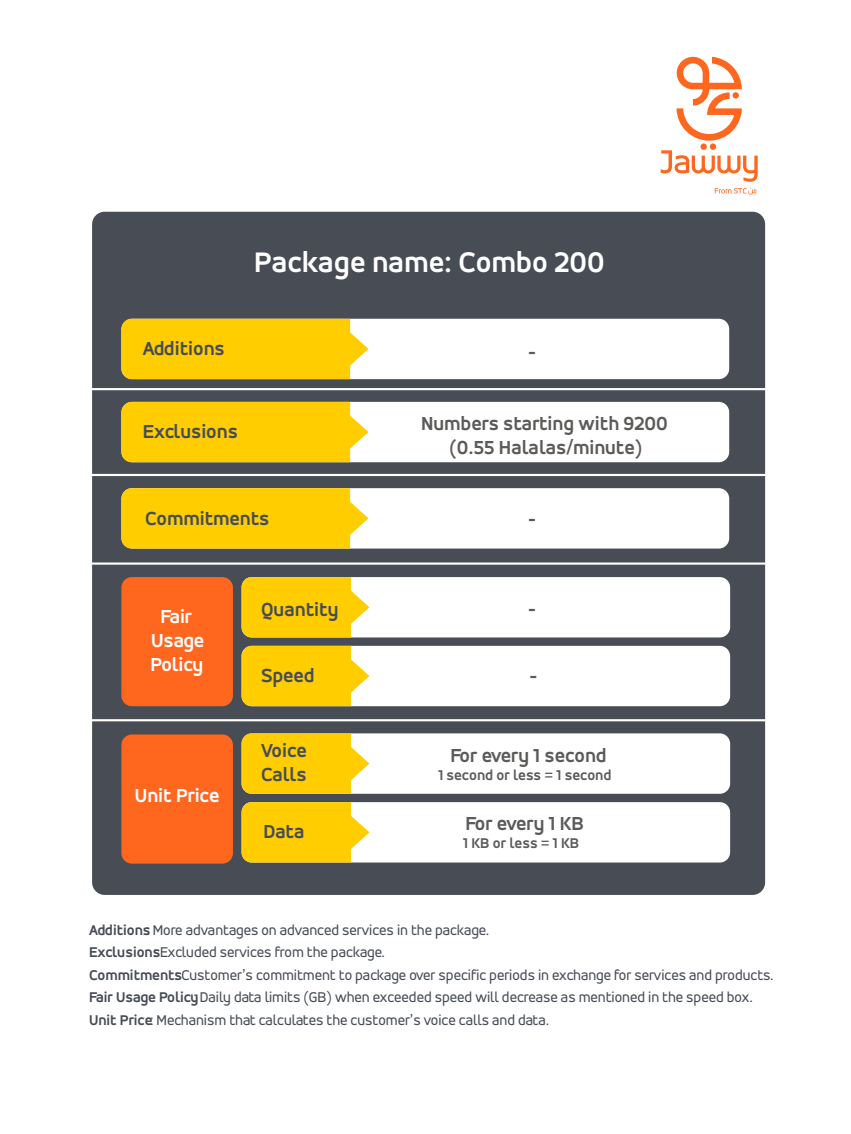
<style>
.page{position:relative;width:851px;height:1134px;background:#fff}
.page>*{position:absolute;margin:0;border:0;box-sizing:border-box;transform-origin:0 0}
.t1{font:700 30px "Jawwy";color:#fff}
.t2{font:700 20px/24px "Jawwy";color:#5b5b59;text-align:center}
.t3{font:700 20px/24px "Jawwy";color:#474c55}
.t4{font:700 20px/24px "Jawwy";color:#fff;text-align:center}
.t5{font:15px/22.5px "Jawwy";color:#474c55}
.t6{font:700 15px "Jawwy";color:#5b5b59}
.s1{font-family:"Accord Alt"}
.s2{font-weight:700}
</style>
<div class="page">
<div style="left:92px;top:212px;width:673px;height:683px;background:#474c55;border-radius:12px"></div>
<hr style="left:89px;top:562px;width:676px;height:3px;background:#fff">
<hr style="left:89px;top:719px;width:676px;height:2px;background:#fff">
<hr style="left:89px;top:388px;width:676px;height:2px;background:#fff">
<div style="left:241px;top:577px;width:489px;height:60px;background:#fff;border-radius:10px"></div>
<div style="left:121px;top:402px;width:608px;height:60px;background:#fff;border-radius:10px"></div>
<div style="left:121px;top:319px;width:608px;height:60px;background:#fff;border-radius:10px"></div>
<div style="left:241px;top:646px;width:489px;height:60px;background:#fff;border-radius:10px"></div>
<svg style="left:241px;top:577px;width:128px;height:60px;background:#fdd11b"></svg>
<svg style="left:241px;top:646px;width:128px;height:60px;background:#fdd11a"></svg>
<div style="left:121px;top:577px;width:112px;height:129px;background:#ff671f;border-radius:11px"></div>
<div style="left:241px;top:733px;width:489px;height:61px;background:#fff;border-radius:10px"></div>
<div style="left:241px;top:802px;width:489px;height:60px;background:#fff;border-radius:10px"></div>
<svg style="left:241px;top:733px;width:128px;height:61px;background:#fcd01c"></svg>
<svg style="left:241px;top:802px;width:128px;height:60px;background:#fdd11b"></svg>
<div style="left:121px;top:734px;width:112px;height:130px;background:#ff671f;border-radius:11px"></div>
<hr style="left:89px;top:474px;width:676px;height:2px;background:#fff">
<div style="left:121px;top:488px;width:608px;height:61px;background:#fff;border-radius:10px"></div>
<div style="left:121px;top:402px;width:247px;height:60px;background:#ffcd00"></div>
<div style="left:121px;top:319px;width:247px;height:60px;background:#ffcd00"></div>
<svg style="left:121px;top:488px;width:247px;height:61px;background:#fdce0f"></svg>
<div style="left:709px;top:143px;width:7px;height:7px;background:#ff671f;border-radius:50%"></div>
<div style="left:700px;top:143px;width:7px;height:7px;background:#ff671f;border-radius:50%"></div>
<svg style="left:676px;top:57px;width:65px;height:84px"></svg>
<svg style="left:660px;top:150px;width:97px;height:32px"></svg>
<svg style="left:714px;top:188px;width:42px;height:7px"></svg>
<h2 class="t3" style="left:143px;top:336px;width:83px">Additions</h2>
<h1 class="t1" style="left:254px;top:244px;width:352px">Package name: Combo <span class="s1">200</span></h1>
<h2 class="t2" style="left:528px;top:340px;width:9px">-</h2>
<h2 class="t3" style="left:143px;top:419px;width:96px">Exclusions</h2>
<h2 class="t2" style="left:421px;top:411px;width:248px">Numbers starting with <span class="s1">9200 </span>(<span class="s1">0.55</span> Halalas/minute)</h2>
<h2 class="t3" style="left:145px;top:506px;width:126px">Commitments</h2>
<h2 class="t4" style="left:151px;top:604px;width:55px">Fair<br>Usage<br>Policy</h2>
<h2 class="t4" style="left:135px;top:783px;width:86px">Unit Price</h2>
<h2 class="t3" style="left:261px;top:597px;width:79px">Quantity</h2>
<h2 class="t3" style="left:261px;top:663px;width:55px">Speed</h2>
<h2 class="t3" style="left:261px;top:738px;width:47px">Voice<br>Calls</h2>
<h2 class="t3" style="left:263px;top:819px;width:43px">Data</h2>
<h2 class="t2" style="left:528px;top:506px;width:9px">-</h2>
<h2 class="t2" style="left:528px;top:596px;width:9px">-</h2>
<h2 class="t2" style="left:529px;top:663px;width:9px">-</h2>
<h2 class="t2" style="left:450px;top:743px;width:158px">For every <span class="s1">1</span> second</h2>
<p class="t6" style="left:438px;top:766px;width:174px"><span class="s1">1</span> second or less = <span class="s1">1</span> second</p>
<h2 class="t2" style="left:465px;top:811px;width:120px">For every <span class="s1">1</span> KB</h2>
<p class="t6" style="left:463px;top:834px;width:118px"><span class="s1">1</span> KB or less = <span class="s1">1 KB</span></p>
<p class="t5" style="left:89px;top:918px;width:686px"><span class="s2">Additions</span>: More advantages on advanced services in the package.<br><span class="s2">Exclusions</span>: Excluded services from the package.<br><span class="s2">Commitments</span>: Customer’s commitment to package over specific periods in exchange for services and products.<br><span class="s2">Fair Usage Policy</span>: Daily data limits (GB) when exceeded speed will decrease as mentioned in the speed box.<br><span class="s2">Unit Price</span>: Mechanism that calculates the customer’s voice calls and data.</p>
</div>
